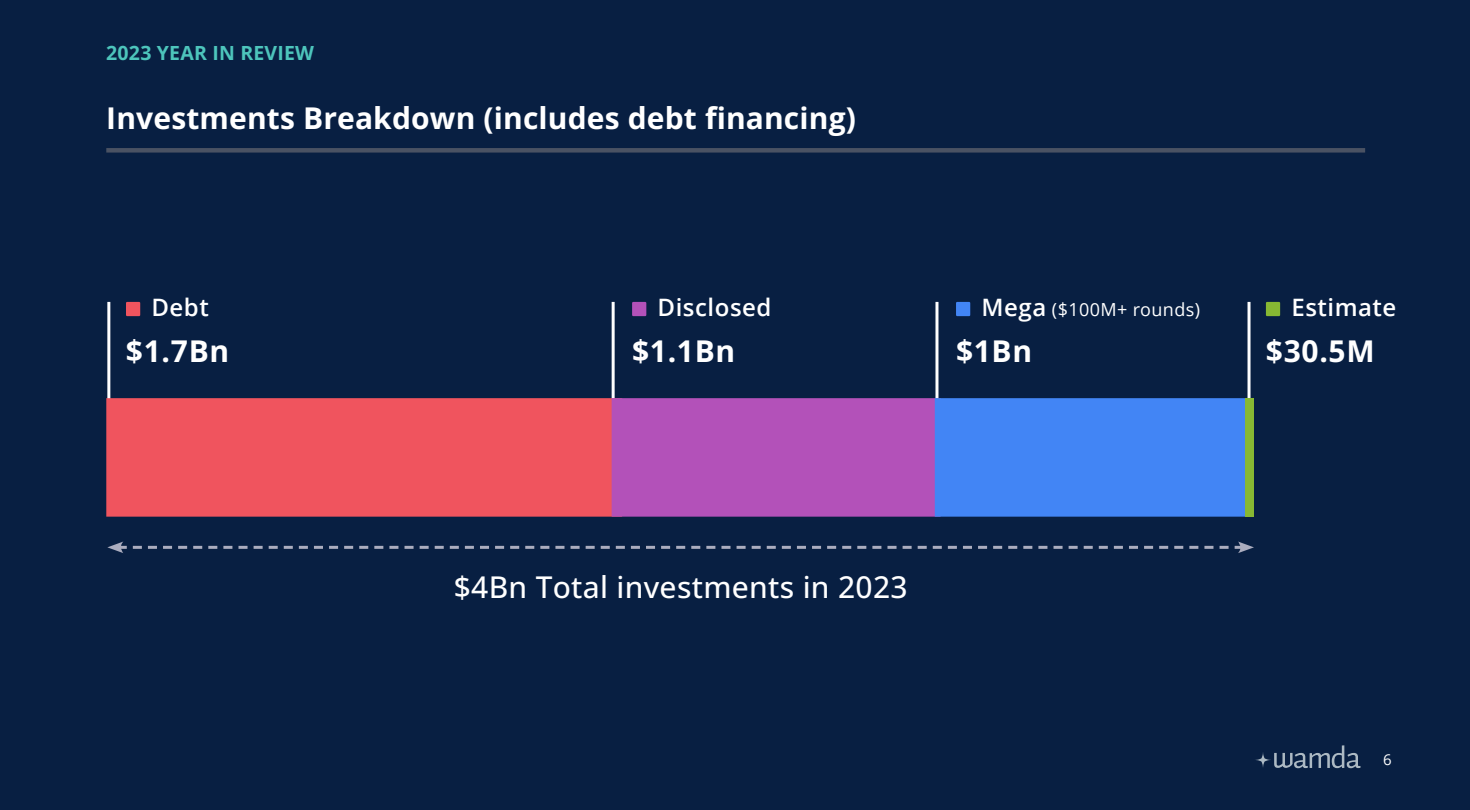
<style>
.page{position:relative;width:1470px;height:810px;background:#081f42}
.page>*{position:absolute;margin:0;border:0;box-sizing:border-box;transform-origin:0 0}
.t1{font:700 30px "Open Sans";letter-spacing:.005em;color:#fff}
.t2{font:500 30px "Open Sans";letter-spacing:.01em;color:#fff}
.t3{font:600 24px "Open Sans";letter-spacing:.02em;color:#fff}
.t4{font:700 19.5px "Open Sans";letter-spacing:.01em;color:#4dc5bc}
.t5{font:18px "Open Sans";letter-spacing:.02em;color:#fff}
.t6{font:15px "Open Sans";color:#fff}
.s1{font-weight:600;font-size:24px}
</style>
<div class="page">
<div style="left:106px;top:148px;width:1259px;height:5px;background:#4a5263"></div>
<svg style="left:107px;top:541px;width:1147px;height:12px"></svg>
<div style="left:126px;top:302px;width:14px;height:14px;background:#f0545e"></div>
<hr style="left:107px;top:302px;width:3px;height:124px;background:#fff">
<div style="left:632px;top:302px;width:14px;height:14px;background:#b351b9"></div>
<hr style="left:612px;top:302px;width:3px;height:124px;background:#fff">
<div style="left:1266px;top:302px;width:14px;height:14px;background:#87b833"></div>
<hr style="left:1248px;top:302px;width:3px;height:124px;background:#fff">
<div style="left:956px;top:302px;width:14px;height:14px;background:#4285f5"></div>
<hr style="left:935px;top:302px;width:3px;height:124px;background:#fff">
<div style="left:106px;top:398px;width:506px;height:119px;background:#f0545e"></div>
<svg style="left:612px;top:398px;width:633px;height:119px"></svg>
<div style="left:1245px;top:398px;width:9px;height:119px;background:#87b833"></div>
<svg style="left:1255px;top:745px;width:105px;height:24px"></svg>
<p class="t4" style="left:106px;top:39px;width:209px">2023 YEAR IN REVIEW</p>
<p class="t1" style="left:106px;top:98px;width:751px">Investments Breakdown (includes debt financing)</p>
<p class="t3" style="left:151px;top:291px;width:59px">Debt</p>
<p class="t3" style="left:658px;top:291px;width:115px">Disclosed</p>
<p class="t3" style="left:1291px;top:291px;width:107px">Estimate</p>
<p class="t1" style="left:1266px;top:330px;width:110px">$30.5M</p>
<p class="t5" style="left:982px;top:298px;width:220px"><span class="s1">Mega</span> ($100M+ rounds)</p>
<p class="t1" style="left:126px;top:330px;width:105px">$1.7Bn</p>
<p class="t1" style="left:632px;top:330px;width:105px">$1.1Bn</p>
<p class="t1" style="left:956px;top:330px;width:78px">$1Bn</p>
<p class="t2" style="left:454px;top:566px;width:455px">$4Bn Total investments in 2023</p>
<p class="t6" style="left:1383px;top:749px;width:10px">6</p>
</div>
